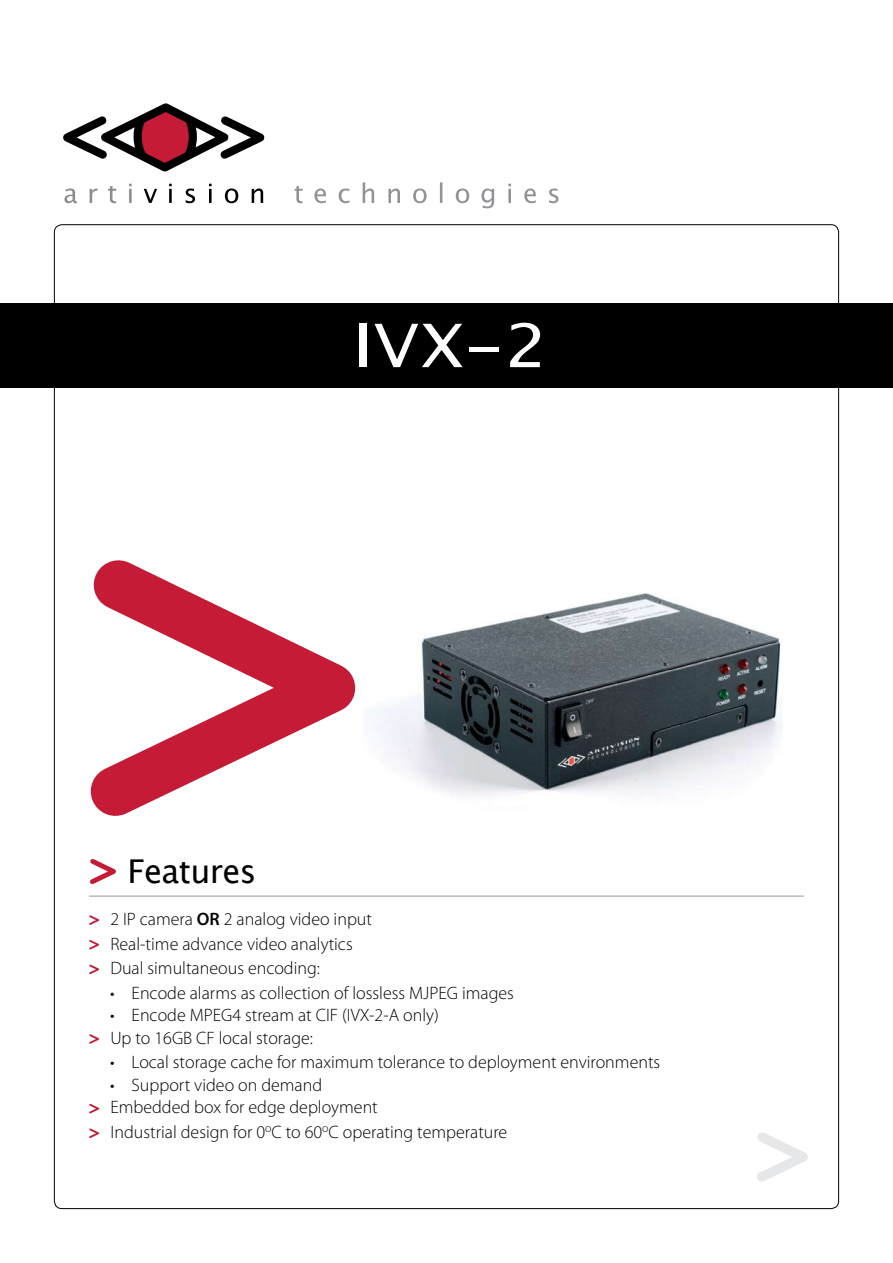
<style>
.page{position:relative;width:893px;height:1263px;background:#fff}
.page>*{position:absolute;margin:0;border:0;box-sizing:border-box;transform-origin:0 0}
.t1{font:60px "Lucida Grande";color:#fff;scale:1.15 1}
.t2{font:32.85px "Lucida Grande";letter-spacing:-.02em;color:#000}
.t3{font:300 18px/24.6px "Myriad Pro";color:#000}
.s1{font-weight:600}
</style>
<div class="page">
<hr style="left:89px;top:896px;width:715px;height:1px;background:#939598">
<svg style="left:90px;top:859px;width:26px;height:25px"></svg>
<div style="left:0;top:303px;width:893px;height:84px;background:#000"></div>
<svg style="left:757px;top:1132px;width:51px;height:50px"></svg>
<svg style="left:295px;top:182px;width:263px;height:26px"></svg>
<svg style="left:144px;top:184px;width:119px;height:19px"></svg>
<svg style="left:64px;top:184px;width:68px;height:19px"></svg>
<svg style="left:63px;top:103px;width:202px;height:69px"></svg>
<svg style="left:89px;top:915px;width:10px;height:10px"></svg>
<svg style="left:89px;top:940px;width:10px;height:10px"></svg>
<svg style="left:89px;top:964px;width:10px;height:11px"></svg>
<svg style="left:89px;top:1034px;width:10px;height:10px"></svg>
<svg style="left:89px;top:1103px;width:10px;height:11px"></svg>
<svg style="left:89px;top:1128px;width:10px;height:10px"></svg>
<img style="left:444px;top:593px;width:339px;height:203px">
<svg style="left:53px;top:519px;width:391px;height:338px"></svg>
<h1 class="t1" style="left:353px;top:311px;width:171px">IVX-2</h1>
<h2 class="t2" style="left:127px;top:853px;width:131px">Features</h2>
<p class="t3" style="left:110px;top:906px;width:263px">2 IP camera <span class="s1">OR</span> 2 analog video input<br>Real-time advance video analytics<br>Dual simultaneous encoding:</p>
<p class="t3" style="left:110px;top:980px;width:405px">• Encode alarms as collection of lossless MJPEG images</p>
<p class="t3" style="left:110px;top:1004px;width:330px;line-height:22.5px">• Encode MPEG4 stream at CIF (IVX-2-A only)<br>Up to 16GB CF local storage:</p>
<p class="t3" style="left:110px;top:1050px;width:552px">• Local storage cache for maximum tolerance to deployment environments</p>
<p class="t3" style="left:110px;top:1073px;width:269px;line-height:22.5px">• Support video on demand<br>Embedded box for edge deployment</p>
<p class="t3" style="left:110px;top:1120px;width:398px">Industrial design for 0<sup>o</sup>C to 60<sup>o</sup>C operating temperature</p>
</div>
